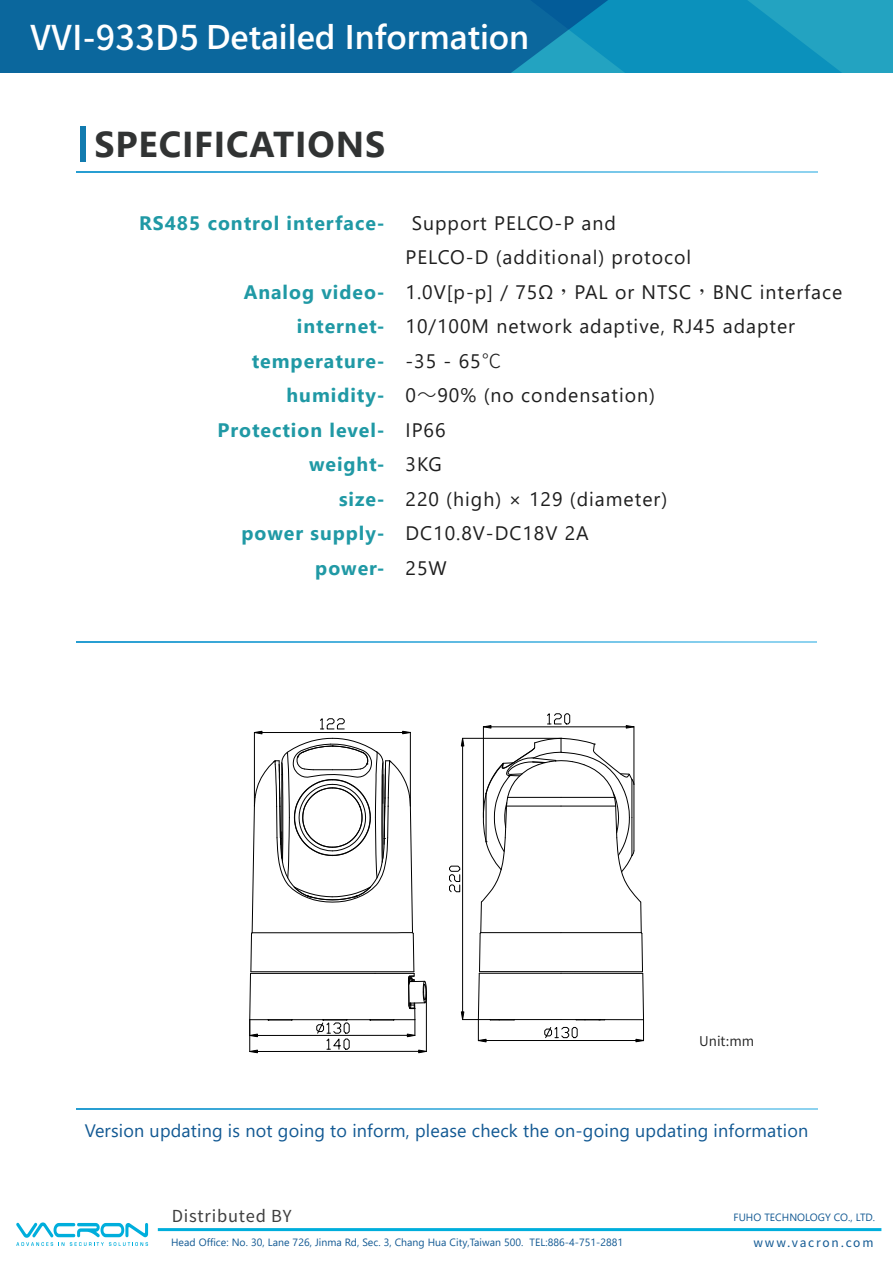
<style>
.page{position:relative;width:893px;height:1263px;background:#fff}
.page>*{position:absolute;margin:0;border:0;box-sizing:border-box;transform-origin:0 0}
.t1{font:700 36px "Segoe UI";letter-spacing:.02em;color:#313333}
.t2{font:600 34.2px "Segoe UI";color:#fff}
.t3{font:19.5px/34.5px "Segoe UI";letter-spacing:.05em;color:#1e1e1e}
.t4{font:700 19.5px/34.5px "Segoe UI";letter-spacing:.05em;color:#2099a5;text-align:right}
.t5{font:18px "Segoe UI";letter-spacing:.01em;color:#125993}
.t6{font:16.5px "Noto Sans CJ Ktc";letter-spacing:.05em;color:#3f3f3f}
.t7{font:600 13.5px "Noto Sans CJ Ktc";color:#1e1e1e}
.t8{font:12px "Noto Sans CJ Ktc";letter-spacing:.15em;color:#125993}
.t9{font:10.5px "Segoe UI";letter-spacing:.005em;color:#125993}
.s1{font-family:"Noto Sans CJ Ktc";font-weight:500}
.s2{font-family:"Adobe Ming Std";font-weight:300}
.s3{font-family:"Noto Sans CJ Ktc";font-weight:300}
</style>
<div class="page">
<svg style="left:449px;top:713px;width:195px;height:330px"></svg>
<svg style="left:249px;top:718px;width:178px;height:336px"></svg>
<svg style="left:77px;top:171px;width:741px;height:1px"></svg>
<svg style="left:76px;top:641px;width:741px;height:1px"></svg>
<svg style="left:77px;top:1108px;width:741px;height:1px"></svg>
<svg style="left:754px;top:0;width:139px;height:73px;background:#1b9dbf"></svg>
<svg style="left:0;top:0;width:754px;height:73px;background:#0b72a4"></svg>
<div style="left:80px;top:127px;width:5px;height:35px;background:#127baf"></div>
<svg style="left:16px;top:1222px;width:132px;height:24px"></svg>
<hr style="left:158px;top:1228px;width:723px;height:3px;background:#00aedc">
<h2 class="t2" style="left:31px;top:5px;width:500px"><span class="s1">VVI-933D5</span> Detailed Information</h2>
<h1 class="t1" style="left:95px;top:110px;width:292px">SPECIFICATIONS</h1>
<p class="t4" style="left:139px;top:204px;width:247px">RS485 control interface-</p>
<p class="t4" style="left:218px;top:273px;width:169px">Analog video&shy;internet&shy;temperature&shy;humidity-<br>Protection level&shy;weight-<br>size-<br>power supply&shy;power-</p>
<p class="t3" style="left:405px;top:204px;width:438px;text-indent:6px">Support PELCO-P and<br>PELCO-D (additional) protocol<br>1.0V[p-p] / 75Ω<span class="s2">，</span>PAL or NTSC<span class="s2">，</span>BNC interface<br>10/100M network adaptive, RJ45 adapter<br>-35 - 65<span class="s3">℃<br></span>0<span class="s3">～</span>90% (no condensation)<br>IP66<br>3KG<br>220 (high) × 129 (diameter)<br>DC10.8V-DC18V 2A<br>25W</p>
<p class="t7" style="left:699px;top:1033px;width:57px">Unit:mm</p>
<p class="t5" style="left:85px;top:1113px;width:725px">Version updating is not going to inform, please check the on-going updating information</p>
<p class="t6" style="left:172px;top:1207px;width:121px">Distributed BY</p>
<p class="t9" style="left:171px;top:1232px;width:454px">Head Office: No. 30, Lane 726, Jinma Rd, Sec. 3, Chang Hua City,Taiwan 500. TEL:886-4-751-2881</p>
<p class="t9" style="left:733px;top:1207px;width:143px">FUHO TECHNOLOGY CO., LTD.</p>
<p class="t8" style="left:753px;top:1236px;width:121px">www.vacron.com</p>
</div>
